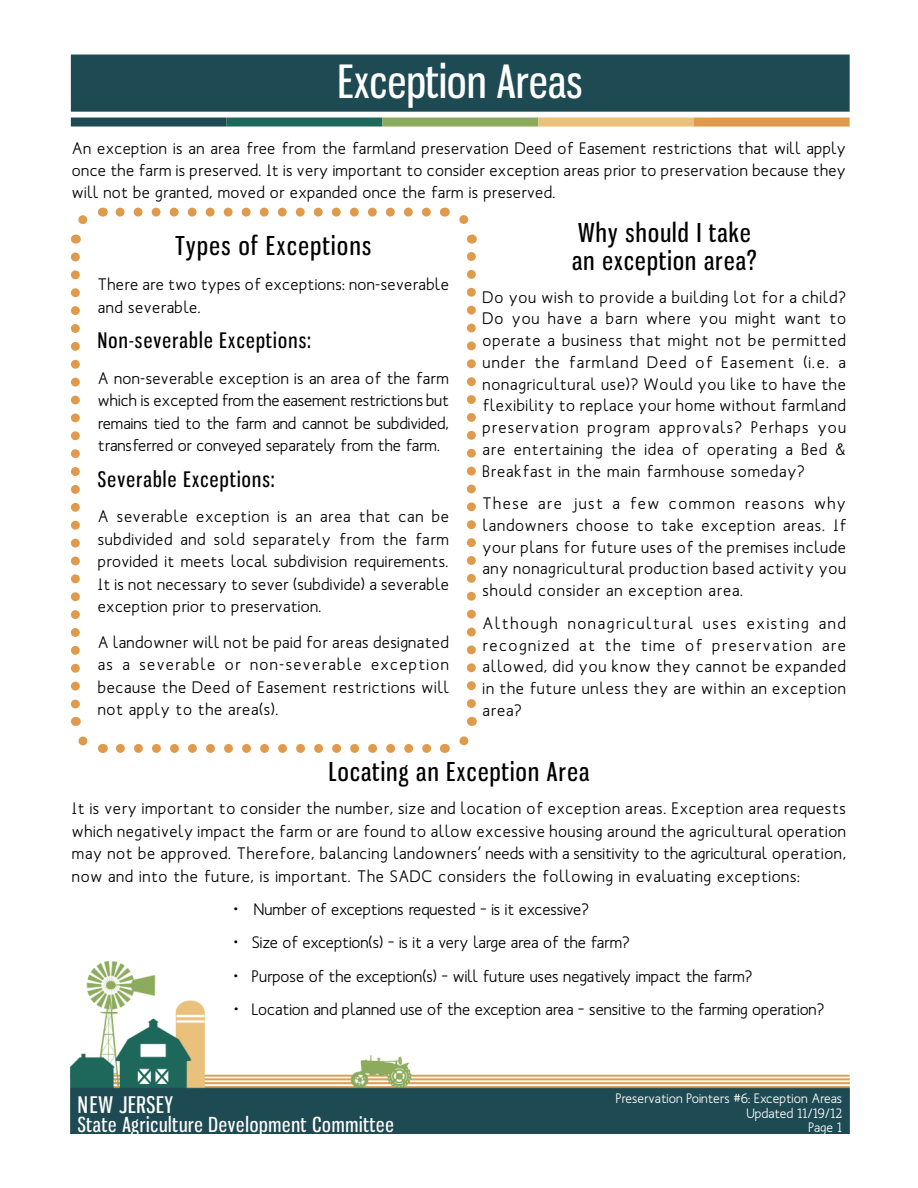
<style>
.page{position:relative;width:918px;height:1188px;background:#fff}
.page>*{position:absolute;margin:0;border:0;box-sizing:border-box;transform-origin:0 0}
.t1{font:45px "Gnuolane Rg";letter-spacing:.01em;color:#fff}
.t2{font:25.5px/27.8px "Gnuolane Rg";letter-spacing:.05em;color:#000}
.t3{font:22.5px "Gnuolane Rg";letter-spacing:.03em;color:#fff}
.t4{font:21px "Gnuolane Rg";letter-spacing:.06em;color:#000}
.t5{font:20.25px "Gnuolane Rg";letter-spacing:.04em;color:#fff}
.t6{font:500 16.5px/21.8px "Mank Sans";letter-spacing:.02em;color:#000;text-align:justify}
.t7{font:500 16.5px "Mank Sans";color:#000}
.t8{font:500 13.5px/14.2px "Mank Sans";color:#fff;text-align:right}
</style>
<div class="page">
<img style="left:71px;top:962px;width:779px;height:172px">
<div style="left:72px;top:55px;width:777px;height:56px;background:#1e4a53"></div>
<div style="left:71px;top:55px;width:779px;height:57px;border:1px solid #1e4a53"></div>
<div style="left:71px;top:118px;width:156px;height:9px;background:#1e4a53"></div>
<div style="left:227px;top:118px;width:155px;height:9px;background:#1e675b"></div>
<div style="left:382px;top:118px;width:156px;height:9px;background:#8cab5c"></div>
<div style="left:538px;top:118px;width:156px;height:9px;background:#e9c07c"></div>
<div style="left:694px;top:118px;width:156px;height:9px;background:#e09a4b"></div>
<svg style="left:120px;top:744px;width:312px;height:9px"></svg>
<svg style="left:115px;top:208px;width:311px;height:9px"></svg>
<svg style="left:71px;top:215px;width:17px;height:29px"></svg>
<svg style="left:70px;top:257px;width:33px;height:496px"></svg>
<svg style="left:459px;top:717px;width:18px;height:29px"></svg>
<svg style="left:443px;top:207px;width:34px;height:497px"></svg>
<h1 class="t1" style="left:338px;top:62px;width:246px">Exception Areas</h1>
<p class="t6" style="left:72px;top:139px;width:776px">An exception is an area free from the farmland preservation Deed of Easement restrictions that will apply once the farm is preserved. It is very important to consider exception areas prior to preservation because they will not be granted, moved or expanded once the farm is preserved.</p>
<h2 class="t2" style="left:572px;top:221px;width:186px">Why should I take an exception area?</h2>
<p class="t6" style="left:483px;top:287px;width:365px">Do you wish to provide a building lot for a child?<br>Do you have a barn where you might want to operate a business that might not be permitted under the farmland Deed of Easement (i.e. a nonagricultural use)? Would you like to have the flexibility to replace your home without farmland preservation program approvals? Perhaps you are entertaining the idea of operating a Bed &amp; Breakfast in the main farmhouse someday?</p>
<p class="t6" style="left:483px;top:494px;width:365px">These are just a few common reasons why landowners choose to take exception areas. If your plans for future uses of the premises include any nonagricultural production based activity you should consider an exception area.</p>
<p class="t6" style="left:483px;top:613px;width:365px">Although nonagricultural uses existing and recognized at the time of preservation are allowed, did you know they cannot be expanded in the future unless they are within an exception area?</p>
<h2 class="t2" style="left:175px;top:234px;width:197px">Types of Exceptions</h2>
<p class="t6" style="left:98px;top:275px;width:352px;line-height:22.5px">There are two types of exceptions: non-severable and severable.</p>
<p class="t4" style="left:98px;top:332px;width:214px">Non-severable Exceptions:</p>
<p class="t6" style="left:98px;top:368px;width:353px;line-height:22.5px">A non-severable exception is an area of the farm which is excepted from the easement restrictions but remains tied to the farm and cannot be subdivided, transferred or conveyed separately from the farm.</p>
<p class="t4" style="left:98px;top:470px;width:178px">Severable Exceptions:</p>
<p class="t6" style="left:98px;top:507px;width:353px;line-height:22.5px">A severable exception is an area that can be subdivided and sold separately from the farm provided it meets local subdivision requirements.<br>It is not necessary to sever (subdivide) a severable exception prior to preservation.</p>
<p class="t6" style="left:98px;top:632px;width:353px;line-height:22.5px">A landowner will not be paid for areas designated as a severable or non-severable exception because the Deed of Easement restrictions will not apply to the area(s).</p>
<h2 class="t2" style="left:329px;top:760px;width:262px">Locating an Exception Area</h2>
<p class="t6" style="left:72px;top:799px;width:776px;line-height:22.5px">It is very important to consider the number, size and location of exception areas. Exception area requests which negatively impact the farm or are found to allow excessive housing around the agricultural operation may not be approved. Therefore, balancing landowners’ needs with a sensitivity to the agricultural operation, now and into the future, is important. The SADC considers the following in evaluating exceptions:</p>
<p class="t7" style="left:234px;top:902px;width:357px">• Number of exceptions requested – is it excessive?</p>
<p class="t7" style="left:234px;top:933px;width:397px">• Size of exception(s) – is it a very large area of the farm?</p>
<p class="t7" style="left:234px;top:970px;width:520px">• Purpose of the exception(s) – will future uses negatively impact the farm?</p>
<p class="t7" style="left:234px;top:1000px;width:592px">• Location and planned use of the exception area – sensitive to the farming operation?</p>
<h3 class="t3" style="left:78px;top:1095px;width:97px">NEW JERSEY</h3>
<p class="t5" style="left:78px;top:1116px;width:318px">State Agriculture Development Committee</p>
<p class="t8" style="left:616px;top:1093px;width:228px">Preservation Pointers #6: Exception Areas<br>Updated 11/19/12<br>Page 1</p>
</div>
